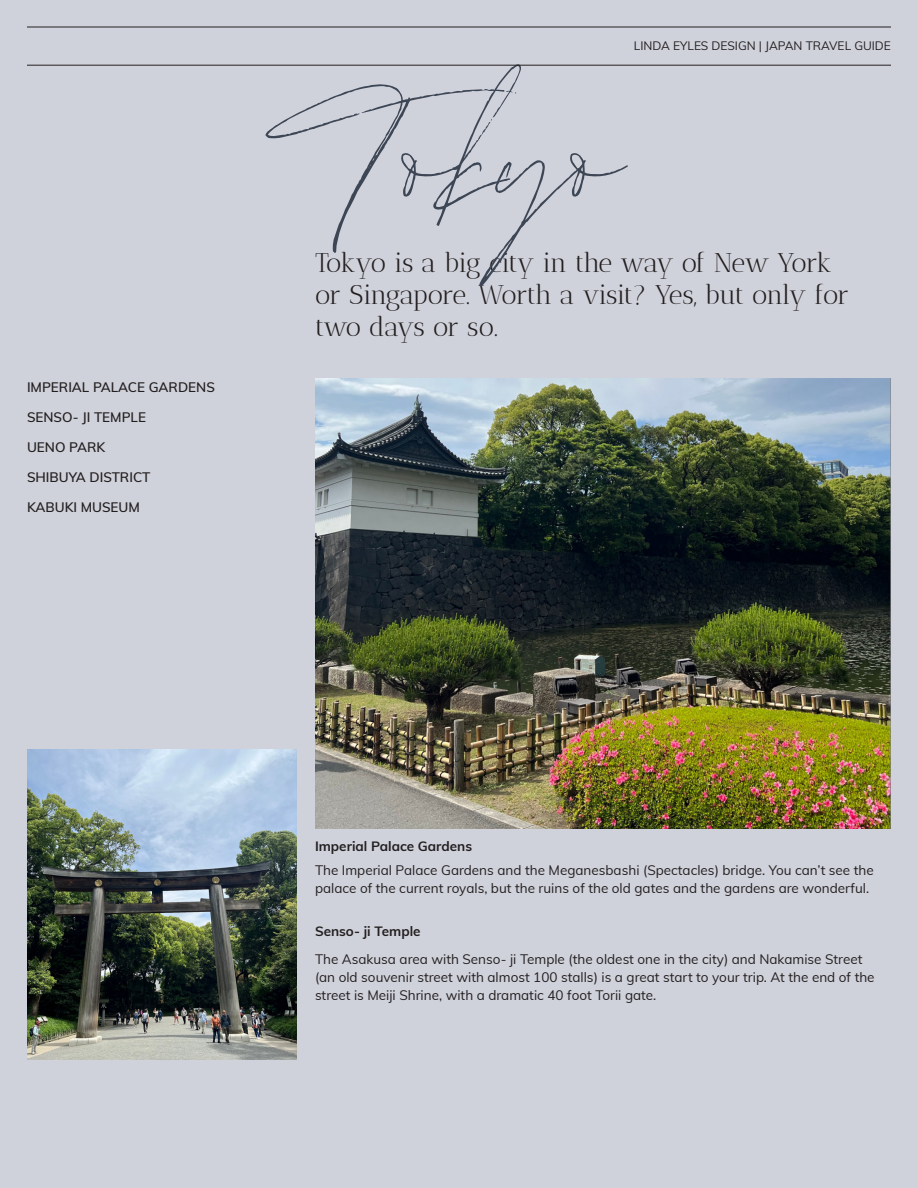
<style>
.page{position:relative;width:918px;height:1188px;background:#d0d2db}
.page>*{position:absolute;margin:0;border:0;box-sizing:border-box;transform-origin:0 0}
.t1{font:243px "Sebastian Bobby";color:#3d4655}
.t2{font:27px/32.4px "Antic Didone";letter-spacing:-.04em;color:#231f20}
.Body_Copy{font:13.5px/18px "Muli";color:#231f20}
.t3{font:600 13.5px "Muli";color:#231f20}
.Body_Header{font:700 13.5px "Muli";color:#231f20}
.t4{font:12px "Muli";color:#231f20}
</style>
<div class="page">
<img style="left:315px;top:378px;width:576px;height:450px">
<img style="left:28px;top:749px;width:269px;height:310px">
<hr style="left:27px;top:27px;width:864px;height:1px;background:#231f20">
<hr style="left:27px;top:65px;width:864px;height:1px;background:#231f20">
<p class="t3" style="left:27px;top:377px;width:189px">IMPERIAL PALACE GARDENS</p>
<p class="t3" style="left:27px;top:407px;width:121px">SENSO- JI TEMPLE</p>
<p class="t3" style="left:27px;top:437px;width:80px">UENO PARK</p>
<p class="t3" style="left:27px;top:467px;width:125px">SHIBUYA DISTRICT</p>
<p class="t3" style="left:27px;top:497px;width:114px">KABUKI MUSEUM</p>
<p class="t4" style="left:634px;top:37px;width:259px">LINDA EYLES DESIGN | JAPAN TRAVEL GUIDE</p>
<p class="t1" style="left:297px;top:15px;width:330px">Tokyo</p>
<p class="t2" style="left:315px;top:246px;width:536px">Tokyo is a big city in the way of New York or Singapore. Worth a visit? Yes, but only for two days or so.</p>
<p class="Body_Header" style="left:315px;top:836px;width:159px">Imperial Palace Gardens</p>
<p class="Body_Copy" style="left:315px;top:861px;width:560px">The Imperial Palace Gardens and the Meganesbashi (Spectacles) bridge. You can’t see the palace of the current royals, but the ruins of the old gates and the gardens are wonderful.</p>
<p class="Body_Header" style="left:315px;top:921px;width:107px">Senso- ji Temple</p>
<p class="Body_Copy" style="left:315px;top:949px;width:561px">The Asakusa area with Senso- ji Temple (the oldest one in the city) and Nakamise Street (an old souvenir street with almost 100 stalls) is a great start to your trip. At the end of the street is Meiji Shrine, with a dramatic 40 foot Torii gate.</p>
</div>
